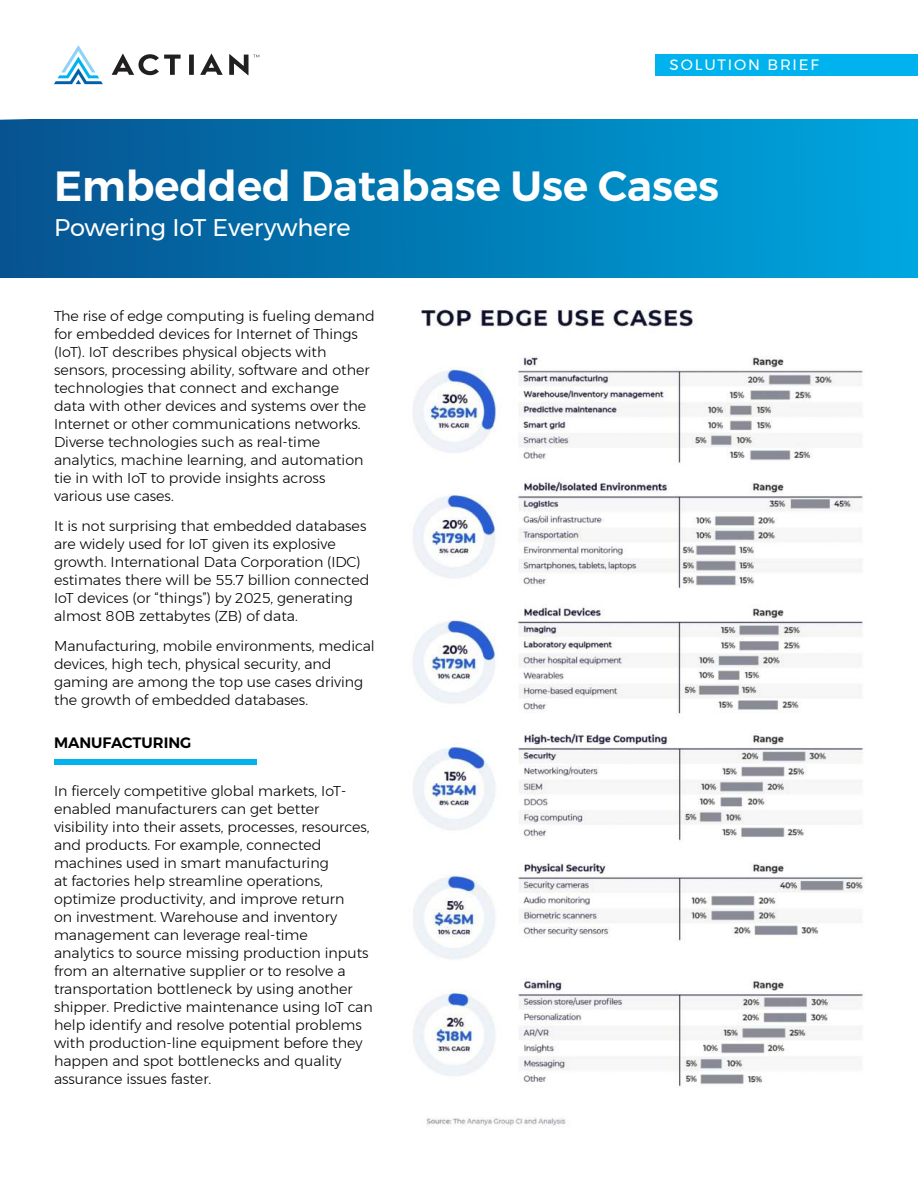
<style>
.page{position:relative;width:918px;height:1188px;background:#fff}
.page>*{position:absolute;margin:0;border:0;box-sizing:border-box;transform-origin:0 0}
.t1{font:600 42px "Montserrat";color:#fff}
.t2{font:24px "Montserrat";color:#fff}
.t3{font:600 15px "Montserrat";color:#010101}
.t4{font:15px "Montserrat";letter-spacing:.12em;color:#fff}
.t5{font:300 14.25px/18px "Montserrat";color:#010101}
</style>
<div class="page">
<img style="left:0;top:120px;width:918px;height:158px">
<div style="left:54px;top:759px;width:203px;height:6px;background:#00b3ee"></div>
<div style="left:655px;top:54px;width:263px;height:22px;background:#00b3ee"></div>
<svg style="left:200px;top:54px;width:23px;height:21px"></svg>
<svg style="left:112px;top:54px;width:69px;height:21px"></svg>
<div style="left:189px;top:55px;width:5px;height:20px;background:#221f1f"></div>
<svg style="left:229px;top:54px;width:30px;height:21px"></svg>
<svg style="left:54px;top:45px;width:49px;height:39px"></svg>
<img style="left:413px;top:309px;width:451px;height:817px">
<div style="left:730px;top:1103px;width:134px;height:41px;background:#fff"></div>
<p class="t4" style="left:670px;top:58px;width:151px">SOLUTION BRIEF</p>
<h1 class="t1" style="left:54px;top:162px;width:667px">Embedded Database Use Cases</h1>
<h2 class="t2" style="left:54px;top:217px;width:298px">Powering IoT Everywhere</h2>
<p class="t5" style="left:54px;top:307px;width:322px">The rise of edge computing is fueling demand for embedded devices for Internet of Things (IoT). IoT describes physical objects with sensors, processing ability, software and other technologies that connect and exchange<br>data with other devices and systems over the Internet or other communications networks.<br>Diverse technologies such as real-time analytics, machine learning, and automation tie in with IoT to provide insights across various use cases.</p>
<p class="t5" style="left:54px;top:517px;width:317px">It is not surprising that embedded databases are widely used for IoT given its explosive growth. International Data Corporation (IDC) estimates there will be 55.7 billion connected IoT devices (or “things”) by 2025, generating almost 80B zettabytes (ZB) of data.</p>
<p class="t5" style="left:54px;top:637px;width:322px">Manufacturing, mobile environments, medical devices, high tech, physical security, and gaming are among the top use cases driving the growth of embedded databases.</p>
<p class="t3" style="left:54px;top:734px;width:139px">MANUFACTURING</p>
<p class="t5" style="left:54px;top:782px;width:320px">In fiercely competitive global markets, IoT&shy;enabled manufacturers can get better visibility into their assets, processes, resources, and products. For example, connected machines used in smart manufacturing<br>at factories help streamline operations, optimize productivity, and improve return<br>on investment. Warehouse and inventory management can leverage real-time<br>analytics to source missing production inputs from an alternative supplier or to resolve a transportation bottleneck by using another shipper. Predictive maintenance using IoT can help identify and resolve potential problems with production-line equipment before they happen and spot bottlenecks and quality assurance issues faster.</p>
</div>
